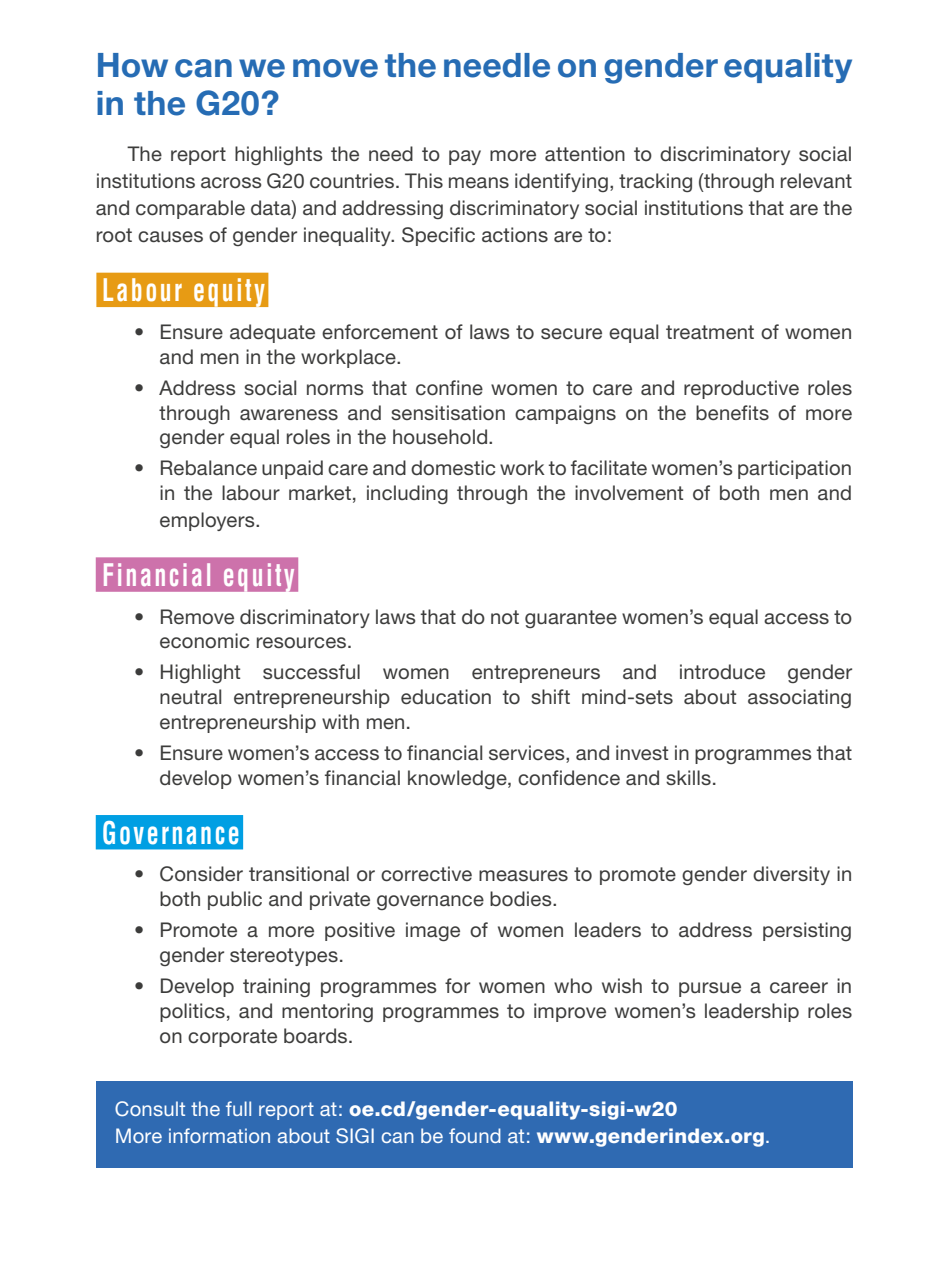
<style>
.page{position:relative;width:948px;height:1263px;background:#fff}
.page>*{position:absolute;margin:0;border:0;box-sizing:border-box;transform-origin:0 0}
.t1{font:700 33.75px/38.2px "Helvetica Neue CE";letter-spacing:.005em;color:#266cb4}
.t2{font:700 condensed 30.38px "Helvetica";letter-spacing:.1em;color:#fff;scale:.79 1}
.t3{font:20.25px/24.8px "Helvetica Neue";letter-spacing:.01em;color:#3c3c3b}
.t4{font:20.25px/27px "Helvetica Neue";letter-spacing:.01em;color:#fff}
.s1{font-weight:800}
</style>
<div class="page">
<div style="left:96px;top:273px;width:172px;height:34px;background:#e79b14"></div>
<div style="left:96px;top:557px;width:202px;height:35px;background:#cd72ab"></div>
<div style="left:96px;top:815px;width:147px;height:34px;background:#009fe3"></div>
<div style="left:96px;top:1081px;width:755px;height:86px;background:#2f6ab2"></div>
<h1 class="t1" style="left:96px;top:46px;width:757px">How can we move the needle on gender equality in the G20?</h1>
<p class="t3" style="left:96px;top:140px;width:757px;line-height:27px;text-align:justify;text-indent:32px">The report highlights the need to pay more attention to discriminatory social institutions across G20 countries. This means identifying, tracking (through relevant and comparable data) and addressing discriminatory social institutions that are the root causes of gender inequality. Specific actions are to:</p>
<h2 class="t2" style="left:102px;top:271px;width:208px">Labour equity</h2>
<p class="t3" style="left:159px;top:319px;width:694px;text-indent:-26px">• Ensure adequate enforcement of laws to secure equal treatment of women and men in the workplace.</p>
<p class="t3" style="left:159px;top:375px;width:694px;text-align:justify;text-indent:-26px">• Address social norms that confine women to care and reproductive roles through awareness and sensitisation campaigns on the benefits of more gender equal roles in the household.</p>
<p class="t3" style="left:134px;top:455px;width:719px;text-align:right">• Rebalance unpaid care and domestic work to facilitate women’s participation in the labour market, including through the involvement of both men and</p>
<p class="t3" style="left:159px;top:507px;width:103px">employers.</p>
<h2 class="t2" style="left:102px;top:556px;width:245px">Financial equity</h2>
<p class="t3" style="left:159px;top:604px;width:694px;text-indent:-26px">• Remove discriminatory laws that do not guarantee women’s equal access to economic resources.</p>
<p class="t3" style="left:159px;top:660px;width:694px;text-align:justify;text-indent:-26px">• Highlight successful women entrepreneurs and introduce gender neutral entrepreneurship education to shift mind-sets about associating entrepreneurship with men.</p>
<p class="t3" style="left:159px;top:740px;width:693px;text-indent:-26px">• Ensure women’s access to financial services, and invest in programmes that develop women’s financial knowledge, confidence and skills.</p>
<h2 class="t2" style="left:102px;top:814px;width:176px">Governance</h2>
<p class="t3" style="left:159px;top:861px;width:694px;text-indent:-26px">• Consider transitional or corrective measures to promote gender diversity in both public and private governance bodies.</p>
<p class="t3" style="left:159px;top:917px;width:694px;text-indent:-26px">• Promote a more positive image of women leaders to address persisting gender stereotypes.</p>
<p class="t3" style="left:159px;top:973px;width:694px;text-align:justify;text-indent:-26px">• Develop training programmes for women who wish to pursue a career in politics, and mentoring programmes to improve women’s leadership roles on corporate boards.</p>
<p class="t4" style="left:115px;top:1095px;width:657px">Consult the full report at: <span class="s1">oe.cd/gender-equality-sigi-w20<br></span>More information about SIGI can be found at: <span class="s1">www.genderindex.org</span>.</p>
</div>
